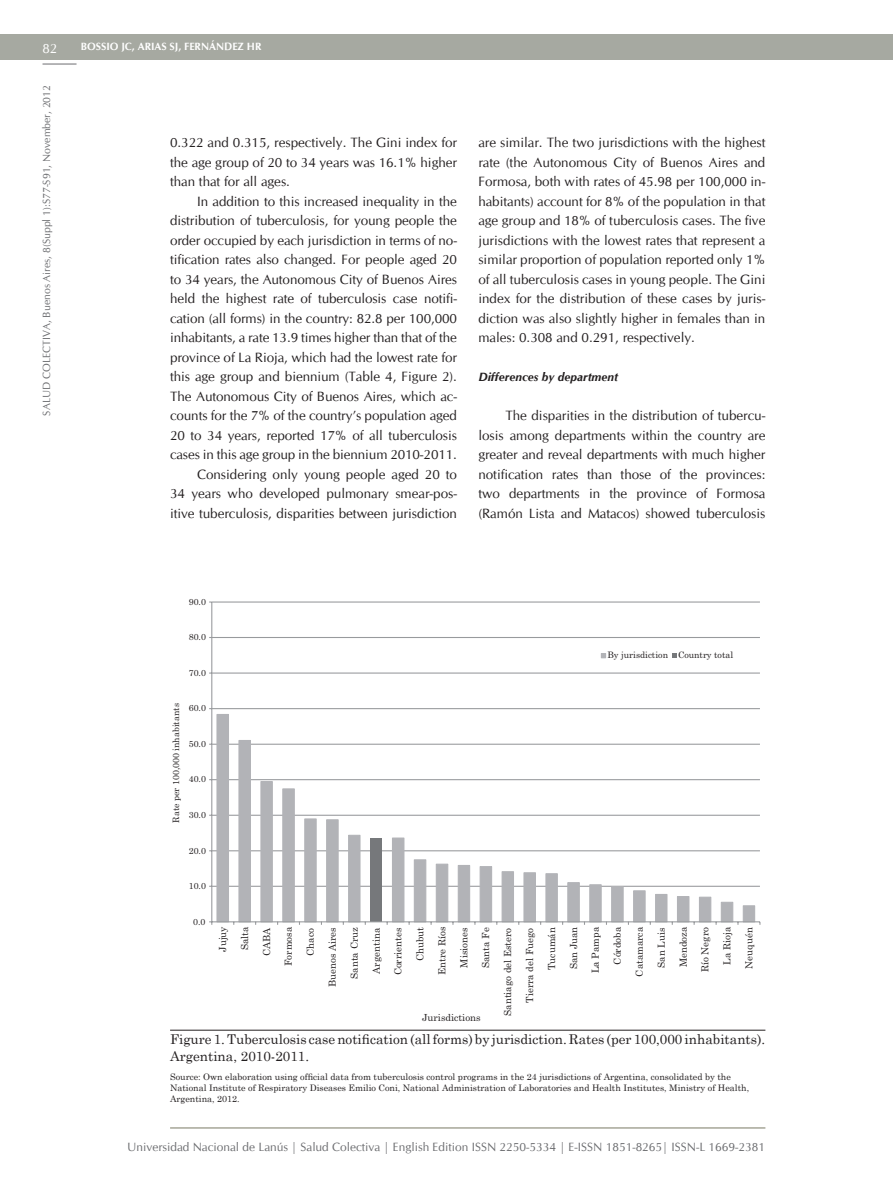
<style>
.page{position:relative;width:893px;height:1191px;background:#fff}
.page>*{position:absolute;margin:0;border:0;box-sizing:border-box;transform-origin:0 0}
.t1{font:13.5px/19.5px "CG Omega";letter-spacing:-.005em;color:#231f20;text-align:justify}
.t2{font:13.5px/16.2px "Century Schoolbook";color:#231f20}
.t3{font:13.5px "CG Omega";color:#fff}
.t4{font:12px "CG Omega";color:#6c6d70}
.t5{font:italic 700 12px "CG Omega";color:#231f20}
.t6{font:10.5px "CG Omega";color:#6c6d70}
.t7{font:700 10.5px "CG Omega";color:#fff}
.t8{font:9.75px "Century Schoolbook";color:#231f20}
.t9{font:9px/10.8px "Century Schoolbook";color:#231f20}
.t10{font:8.85px "Century Schoolbook";color:#231f20}
</style>
<div class="page">
<div style="left:0;top:34px;width:893px;height:26px;background:#a6a9a1"></div>
<hr style="left:43px;top:64px;width:34px;height:1px;background:#6c6d70">
<hr style="left:170px;top:1127px;width:595px;height:1px;background:#a6a698">
<hr style="left:170px;top:1030px;width:595px;height:1px;background:#231f20">
<hr style="left:212px;top:885px;width:548px;height:1px;background:#989a9d">
<hr style="left:212px;top:850px;width:548px;height:1px;background:#989a9d">
<hr style="left:212px;top:814px;width:548px;height:1px;background:#989a9d">
<hr style="left:212px;top:779px;width:548px;height:1px;background:#989a9d">
<hr style="left:212px;top:743px;width:548px;height:1px;background:#989a9d">
<hr style="left:212px;top:708px;width:548px;height:1px;background:#989a9d">
<hr style="left:212px;top:672px;width:548px;height:1px;background:#989a9d">
<hr style="left:212px;top:637px;width:548px;height:1px;background:#989a9d">
<hr style="left:212px;top:601px;width:548px;height:1px;background:#989a9d">
<div style="left:216px;top:714px;width:13px;height:208px;background:#b2b3b7;border:1px solid #b2b3b7"></div>
<div style="left:238px;top:740px;width:13px;height:182px;background:#b2b3b7;border:1px solid #b2b3b7"></div>
<div style="left:260px;top:781px;width:13px;height:141px;background:#b2b3b7;border:1px solid #b2b3b7"></div>
<div style="left:282px;top:788px;width:13px;height:134px;background:#b2b3b7;border:1px solid #b2b3b7"></div>
<div style="left:304px;top:818px;width:13px;height:104px;background:#b2b3b7;border:1px solid #b2b3b7"></div>
<div style="left:326px;top:819px;width:13px;height:103px;background:#b2b3b7;border:1px solid #b2b3b7"></div>
<div style="left:348px;top:834px;width:13px;height:88px;background:#b2b3b7;border:1px solid #b2b3b7"></div>
<div style="left:392px;top:837px;width:12px;height:85px;background:#b2b3b7"></div>
<div style="left:414px;top:859px;width:12px;height:63px;background:#b2b3b7"></div>
<div style="left:436px;top:863px;width:12px;height:59px;background:#b2b3b7"></div>
<div style="left:458px;top:865px;width:12px;height:57px;background:#b2b3b7"></div>
<div style="left:480px;top:866px;width:12px;height:56px;background:#b2b3b7"></div>
<div style="left:502px;top:871px;width:12px;height:51px;background:#b2b3b7"></div>
<div style="left:523px;top:872px;width:13px;height:50px;background:#b2b3b7;border:1px solid #b2b3b7"></div>
<div style="left:545px;top:873px;width:13px;height:49px;background:#b2b3b7;border:1px solid #b2b3b7"></div>
<div style="left:567px;top:882px;width:13px;height:40px;background:#b2b3b7;border:1px solid #b2b3b7"></div>
<div style="left:589px;top:884px;width:13px;height:38px;background:#b2b3b7;border:1px solid #b2b3b7"></div>
<div style="left:611px;top:886px;width:13px;height:36px;background:#b2b3b7;border:1px solid #b2b3b7"></div>
<div style="left:633px;top:890px;width:13px;height:32px;background:#b2b3b7;border:1px solid #b2b3b7"></div>
<div style="left:655px;top:894px;width:12px;height:28px;background:#b2b3b7"></div>
<div style="left:677px;top:896px;width:12px;height:26px;background:#b2b3b7"></div>
<div style="left:699px;top:896px;width:12px;height:26px;background:#b2b3b7"></div>
<div style="left:721px;top:901px;width:12px;height:21px;background:#b2b3b7;border:1px solid #b2b3b7"></div>
<div style="left:743px;top:905px;width:12px;height:17px;background:#b2b3b7;border:1px solid #b2b3b7"></div>
<div style="left:370px;top:838px;width:12px;height:84px;background:#76787b"></div>
<hr style="left:211px;top:602px;width:1px;height:320px;background:#989a9d">
<hr style="left:212px;top:921px;width:548px;height:1px;background:#989a9d">
<svg style="left:601px;top:653px;width:5px;height:5px"></svg>
<svg style="left:672px;top:653px;width:4px;height:5px"></svg>
<p class="t3" style="left:43px;top:40px;width:16px">82</p>
<p class="t7" style="left:81px;top:40px;width:182px">BOSSIO JC, ARIAS SJ, FERNÁNDEZ HR</p>
<p class="t6" style="left:40px;top:416px;width:332px;rotate:-90deg">SALUD COLECTIVA, Buenos Aires, 8(Suppl 1):S77-S91, November, 2012</p>
<p class="t1" style="left:170px;top:133px;width:288px">0.322 and 0.315, respectively. The Gini index for the age group of 20 to 34 years was 16.1% higher than that for all ages.</p>
<p class="t1" style="left:170px;top:191px;width:289px;text-align:right">In addition to this increased inequality in the distribution of tuberculosis, for young people the order occupied by each jurisdiction in terms of no&shy;tification rates also changed. For people aged 20 to 34 years, the Autonomous City of Buenos Aires held the highest rate of tuberculosis case notifi&shy;cation (all forms) in the country: 82.8 per 100,000 inhabitants, a rate 13.9 times higher than that of the province of La Rioja, which had the lowest rate for this age group and biennium (Table 4, Figure 2).<br>The Autonomous City of Buenos Aires, which ac&shy;counts for the 7% of the country’s population aged 20 to 34 years, reported 17% of all tuberculosis cases in this age group in the biennium 2010-2011.<br>Considering only young people aged 20 to<br>34 years who developed pulmonary smear-pos&shy;itive tuberculosis, disparities between jurisdiction</p>
<p class="t1" style="left:478px;top:133px;width:288px">are similar. The two jurisdictions with the highest rate (the Autonomous City of Buenos Aires and Formosa, both with rates of 45.98 per 100,000 in&shy;habitants) account for 8% of the population in that age group and 18% of tuberculosis cases. The five jurisdictions with the lowest rates that represent a similar proportion of population reported only 1% of all tuberculosis cases in young people. The Gini index for the distribution of these cases by juris&shy;diction was also slightly higher in females than in males: 0.308 and 0.291, respectively.</p>
<p class="t5" style="left:478px;top:370px;width:141px">Differences by department</p>
<p class="t1" style="left:478px;top:406px;width:289px;text-indent:27px">The disparities in the distribution of tubercu&shy;losis among departments within the country are greater and reveal departments with much higher notification rates than those of the provinces: two departments in the province of Formosa (Ramón Lista and Matacos) showed tuberculosis</p>
<p class="t10" style="left:189px;top:594px;width:19px">90.0</p>
<p class="t10" style="left:189px;top:629px;width:19px">80.0</p>
<p class="t10" style="left:189px;top:665px;width:19px">70.0</p>
<p class="t10" style="left:169px;top:822px;width:121px;rotate:-90deg">Rate per 100,000 inhabitants</p>
<p class="t10" style="left:189px;top:700px;width:19px">60.0</p>
<p class="t10" style="left:189px;top:736px;width:19px">50.0</p>
<p class="t10" style="left:189px;top:772px;width:19px">40.0</p>
<p class="t10" style="left:189px;top:807px;width:19px">30.0</p>
<p class="t10" style="left:189px;top:843px;width:19px">20.0</p>
<p class="t10" style="left:189px;top:878px;width:19px">10.0</p>
<p class="t10" style="left:607px;top:648px;width:127px">By jurisdiction Country total</p>
<p class="t10" style="left:193px;top:914px;width:14px">0.0</p>
<p class="t8" style="left:214px;top:951px;width:27px;rotate:-90deg">Jujuy</p>
<p class="t8" style="left:236px;top:950px;width:25px;rotate:-90deg">Salta</p>
<p class="t8" style="left:258px;top:956px;width:30px;rotate:-90deg">CABA</p>
<p class="t8" style="left:280px;top:966px;width:41px;rotate:-90deg">Formosa</p>
<p class="t8" style="left:302px;top:955px;width:29px;rotate:-90deg">Chaco</p>
<p class="t8" style="left:324px;top:987px;width:61px;rotate:-90deg">Buenos Aires</p>
<p class="t8" style="left:346px;top:979px;width:53px;rotate:-90deg">Santa Cruz</p>
<p class="t8" style="left:368px;top:973px;width:47px;rotate:-90deg">Argentina</p>
<p class="t8" style="left:390px;top:975px;width:49px;rotate:-90deg">Corrientes</p>
<p class="t8" style="left:412px;top:961px;width:36px;rotate:-90deg">Chubut</p>
<p class="t8" style="left:434px;top:975px;width:50px;rotate:-90deg">Entre Ríos</p>
<p class="t8" style="left:456px;top:967px;width:41px;rotate:-90deg">Misiones</p>
<p class="t8" style="left:478px;top:968px;width:42px;rotate:-90deg">Santa Fe</p>
<p class="t8" style="left:499px;top:1015px;width:89px;rotate:-90deg">Santiago del Estero</p>
<p class="t8" style="left:521px;top:1003px;width:76px;rotate:-90deg">Tierra del Fuego</p>
<p class="t8" style="left:543px;top:970px;width:44px;rotate:-90deg">Tucumán</p>
<p class="t8" style="left:565px;top:969px;width:44px;rotate:-90deg">San Juan</p>
<p class="t8" style="left:587px;top:973px;width:48px;rotate:-90deg">La Pampa</p>
<p class="t8" style="left:609px;top:964px;width:39px;rotate:-90deg">Córdoba</p>
<p class="t8" style="left:631px;top:976px;width:51px;rotate:-90deg">Catamarca</p>
<p class="t8" style="left:653px;top:967px;width:42px;rotate:-90deg">San Luis</p>
<p class="t8" style="left:675px;top:967px;width:42px;rotate:-90deg">Mendoza</p>
<p class="t8" style="left:697px;top:972px;width:46px;rotate:-90deg">Río Negro</p>
<p class="t8" style="left:719px;top:964px;width:39px;rotate:-90deg">La Rioja</p>
<p class="t8" style="left:741px;top:968px;width:43px;rotate:-90deg">Neuquén</p>
<p class="t8" style="left:422px;top:1009px;width:60px">Jurisdictions</p>
<p class="t2" style="left:170px;top:1030px;width:597px">Figure 1. Tuberculosis case notification (all forms) by jurisdiction. Rates (per 100,000 inhabitants).<br>Argentina, 2010-2011.</p>
<p class="t9" style="left:170px;top:1070px;width:581px">Source: Own elaboration using official data from tuberculosis control programs in the 24 jurisdictions of Argentina, consolidated by the<br>National Institute of Respiratory Diseases Emilio Coni, National Administration of Laboratories and Health Institutes, Ministry of Health,<br>Argentina, 2012.</p>
<p class="t4" style="left:127px;top:1139px;width:639px">Universidad Nacional de Lanús | Salud Colectiva | English Edition ISSN 2250-5334 | E-ISSN 1851-8265| ISSN-L 1669-2381</p>
</div>
